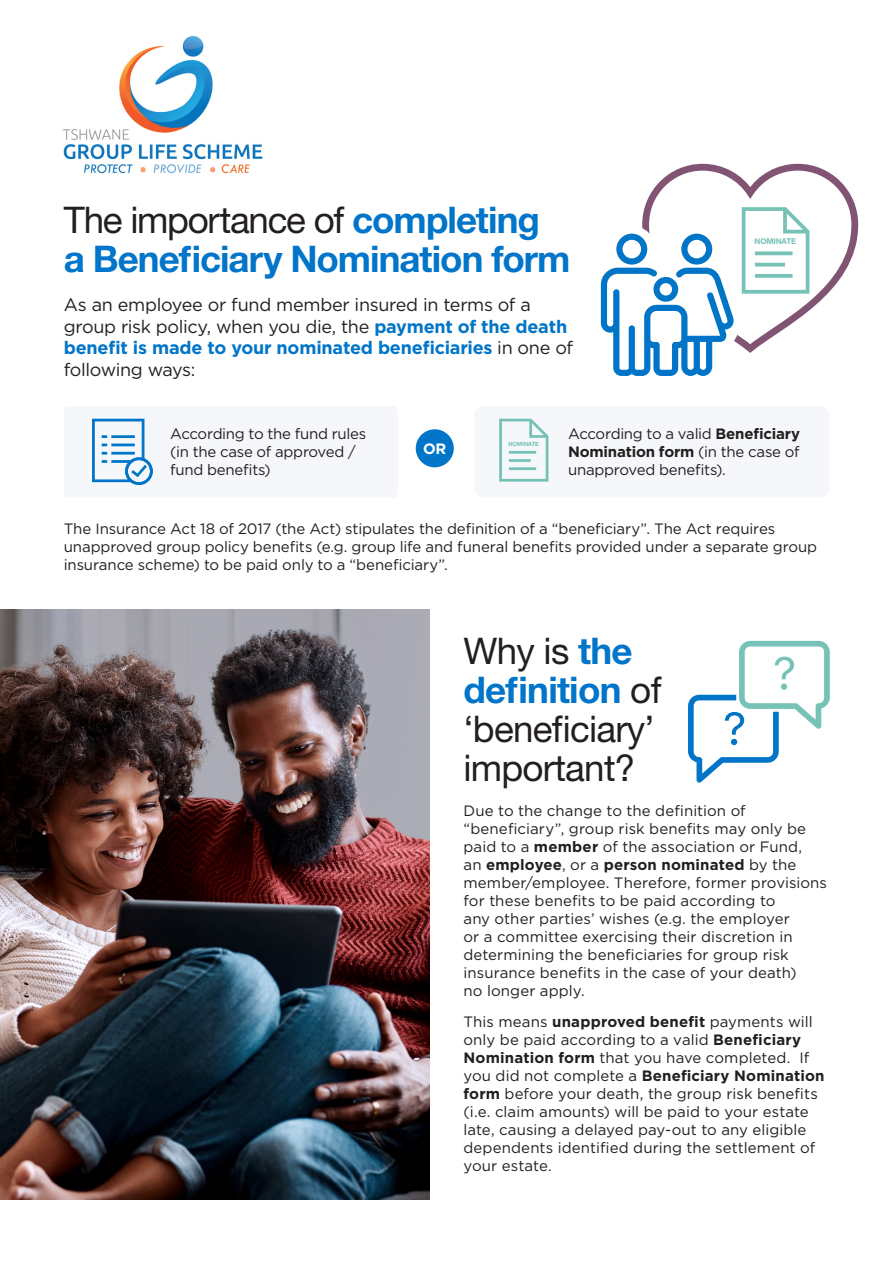
<style>
.page{position:relative;width:893px;height:1263px;background:#fff}
.page>*{position:absolute;margin:0;border:0;box-sizing:border-box;transform-origin:0 0}
.t1{font:700 36.75px/39px "Helvetica Neue LT Std";letter-spacing:-.025em;color:#0075c9}
.t2{font:36.75px/39px "Helvetica Neue LT Std";letter-spacing:-.02em;color:#231f20}
.Body{font:18px/21.6px "Gotham";letter-spacing:-.02em;color:#231f20}
.Body-2{font:15px/18px "Gotham";color:#231f20}
.Body-3{font:15px/18px "Gotham";letter-spacing:-.02em;color:#231f20}
.Body-4{font:700 15px "Gotham";color:#fff}
.t3{font:700 7.95px "Helvetica Neue LT Std";letter-spacing:-.015em;color:#76c2b6}
.t4{font:700 5.85px "Helvetica Neue LT Std";letter-spacing:-.015em;color:#76c2b6}
.s1{font-weight:400;color:#231f20}
.s2{font-weight:700;color:#0075c8}
.s3{font-weight:700;color:#0075c9}
.s4{font-weight:700}
</style>
<div class="page">
<div style="left:416px;top:429px;width:38px;height:38px;background:#0075c9;border-radius:50%"></div>
<div style="left:64px;top:406px;width:334px;height:91px;background:#f5f7fa;border-radius:4px"></div>
<div style="left:475px;top:406px;width:354px;height:91px;background:#f5f7fa;border-radius:9px"></div>
<img style="left:0;top:610px;width:429px;height:589px">
<svg style="left:601px;top:163px;width:258px;height:213px"></svg>
<svg style="left:92px;top:419px;width:61px;height:66px"></svg>
<svg style="left:499px;top:419px;width:49px;height:63px"></svg>
<svg style="left:688px;top:641px;width:142px;height:142px"></svg>
<img style="left:63px;top:36px;width:200px;height:138px">
<p class="t1" style="left:64px;top:200px;width:508px"><span class="s1">The importance of</span> completing<br>a Beneficiary Nomination form</p>
<p class="Body" style="left:64px;top:293px;width:511px">As an employee or fund member insured in terms of a group risk policy, when you die, the <span class="s2">payment of the death benefi</span><span class="s3">t is made to your nominated beneficiaries</span> in one of following ways:</p>
<p class="t3" style="left:755px;top:237px;width:43px">NOMINATE</p>
<p class="Body-3" style="left:170px;top:424px;width:198px">According to the fund rules (in the case of approved / fund benefits)</p>
<p class="Body-2" style="left:568px;top:424px;width:233px;text-align:justify">According to a valid <span class="s4">Beneficiary Nomination form</span> (in the case of unapproved benefits).</p>
<p class="Body-4" style="left:423px;top:439px;width:25px">OR</p>
<p class="t4" style="left:509px;top:440px;width:32px">NOMINATE</p>
<p class="Body-2" style="left:64px;top:519px;width:755px">The Insurance Act 18 of 2017 (the Act) stipulates the definition of a “beneficiary”. The Act requires unapproved group policy benefits (e.g. group life and funeral benefits provided under a separate group insurance scheme) to be paid only to a “beneficiary”.</p>
<p class="t2" style="left:463px;top:631px;width:200px">Why is <span class="s3">the definition</span> of ‘beneficiary’ important?</p>
<p class="Body-2" style="left:463px;top:802px;width:365px">Due to the change to the definition of “beneficiary”, group risk benefits may only be paid to a <span class="s4">member</span> of the association or Fund,<br>an <span class="s4">employee</span>, or a <span class="s4">person nominated</span> by the member/employee. Therefore, former provisions for these benefits to be paid according to<br>any other parties’ wishes (e.g. the employer<br>or a committee exercising their discretion in determining the beneficiaries for group risk insurance benefits in the case of your death)<br>no longer apply.</p>
<p class="Body-2" style="left:463px;top:1012px;width:363px">This means <span class="s4">unapproved benefit</span> payments will only be paid according to a valid <span class="s4">Beneficiary Nomination form</span> that you have completed. If you did not complete a <span class="s4">Beneficiary Nomination form</span> before your death, the group risk benefits (i.e. claim amounts) will be paid to your estate late, causing a delayed pay-out to any eligible dependents identified during the settlement of your estate.</p>
</div>
